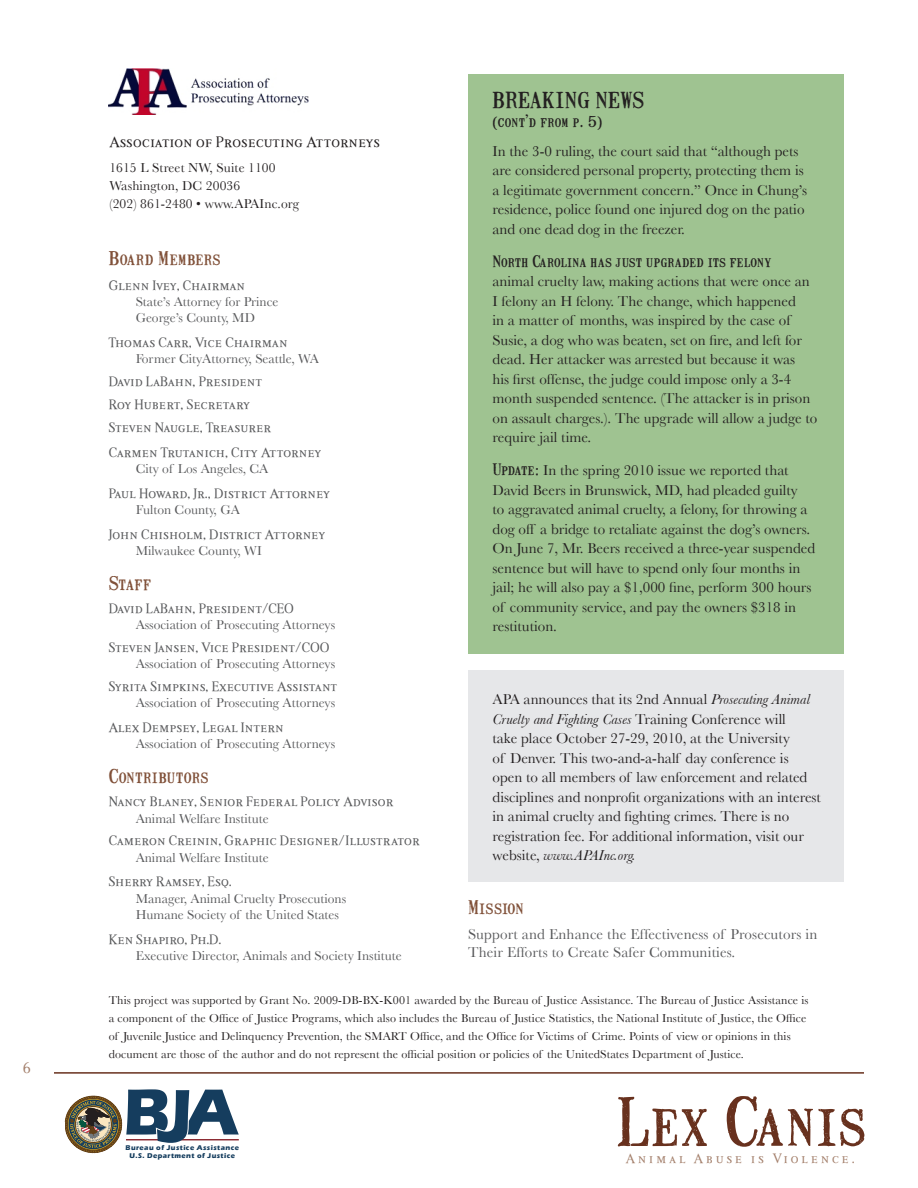
<style>
.page{position:relative;width:918px;height:1188px;background:#fff}
.page>*{position:absolute;margin:0;border:0;box-sizing:border-box;transform-origin:0 0}
.t1{font:62.7px "Mailart Rubberstamp";letter-spacing:.015em;color:#68311e}
.t2{font:21px "Mailart Rubberstamp";color:#231f20}
.t3{font:18px "Mailart Rubberstamp";letter-spacing:.015em;color:#7f4f37}
.t4{font:15px/19.5px "Baskerville";color:#231f20}
.t5{font:15px/18px "Baskerville";letter-spacing:.01em;color:#57585a}
.t6{font:15px "Mailart Rubberstamp";letter-spacing:.015em;color:#231f20}
.t7{font:15px "Alita Small Caps";color:#231f20}
.t8{font:15px "Alita Small Caps";color:#a4806c}
.t9{font:13.5px/23px "Alita Small Caps";color:#57585a}
.t10{font:13.5px/16.2px "Baskerville";color:#57585a}
.t11{font:13.5px/18px "Baskerville";letter-spacing:.01em;color:#231f20}
.t12{font:13.5px "Alita Small Caps";letter-spacing:.2em;color:#a4806c}
.t13{font:12px/18px "Baskerville";letter-spacing:.01em;color:#231f20}
.t14{font:700 7.05px/7.1px "Eras ITC";letter-spacing:.06em;color:#153d5e;text-align:center}
.s1{font-family:"Mailart Rubberstamp"}
.s2{font-style:italic}
</style>
<div class="page">
<hr style="left:54px;top:1072px;width:810px;height:2px;background:#68311e">
<div style="left:468px;top:671px;width:376px;height:211px;background:#e6e7e9"></div>
<div style="left:468px;top:74px;width:376px;height:580px;background:#9fc391"></div>
<img style="left:109px;top:68px;width:199px;height:47px">
<svg style="left:65px;top:1089px;width:174px;height:64px"></svg>
<p class="t8" style="left:23px;top:1059px;width:10px">6</p>
<h2 class="t2" style="left:493px;top:85px;width:154px">BREAKING NEWS</h2>
<p class="t6" style="left:493px;top:111px;width:112px">(cont’d from p. 5)</p>
<p class="t7" style="left:109px;top:133px;width:272px">Association of Prosecuting Attorneys</p>
<p class="t11" style="left:109px;top:158px;width:191px">1615 L Street NW, Suite 1100<br>Washington, DC 20036<br>(202) 861-2480 • www.APAInc.org</p>
<p class="t4" style="left:493px;top:141px;width:316px">In the 3-0 ruling, the court said that “although pets are considered personal property, protecting them is a legitimate government concern.” Once in Chung’s residence, police found one injured dog on the patio and one dead dog in the freezer.</p>
<p class="t6" style="left:493px;top:251px;width:280px">North Carolina has just upgraded its felony</p>
<p class="t4" style="left:493px;top:272px;width:326px">animal cruelty law, making actions that were once an I felony an H felony. The change, which happened<br>in a matter of months, was inspired by the case of Susie, a dog who was beaten, set on fire, and left for dead. Her attacker was arrested but because it was<br>his first offense, the judge could impose only a 3-4 month suspended sentence. (The attacker is in prison on assault charges.). The upgrade will allow a judge to require jail time.</p>
<p class="t4" style="left:493px;top:461px;width:324px"><span class="s1">Update:</span> In the spring 2010 issue we reported that David Beers in Brunswick, MD, had pleaded guilty<br>to aggravated animal cruelty, a felony, for throwing a dog off a bridge to retaliate against the dog’s owners.<br>On June 7, Mr. Beers received a three-year suspended sentence but will have to spend only four months in jail; he will also pay a $1,000 fine, perform 300 hours of community service, and pay the owners $318 in restitution.</p>
<p class="t3" style="left:109px;top:246px;width:113px">Board Members</p>
<p class="t9" style="left:109px;top:273px;width:138px">Glenn Ivey, Chairman</p>
<p class="t10" style="left:136px;top:293px;width:144px">State’s Attorney for Prince<br>George’s County, MD</p>
<p class="t9" style="left:109px;top:331px;width:180px">Thomas Carr, Vice Chairman</p>
<p class="t10" style="left:136px;top:350px;width:185px">Former CityAttorney, Seattle, WA</p>
<p class="t9" style="left:109px;top:370px;width:164px">David LaBahn, President<br>Roy Hubert, Secretary<br>Steven Naugle, Treasurer</p>
<p class="t9" style="left:109px;top:440px;width:214px">Carmen Trutanich, City Attorney</p>
<p class="t10" style="left:136px;top:460px;width:134px">City of Los Angeles, CA</p>
<p class="t9" style="left:109px;top:481px;width:223px">Paul Howard, Jr., District Attorney</p>
<p class="t10" style="left:136px;top:501px;width:106px">Fulton County, GA</p>
<p class="t9" style="left:109px;top:522px;width:218px">John Chisholm, District Attorney</p>
<p class="t10" style="left:136px;top:542px;width:128px">Milwaukee County, WI</p>
<p class="t3" style="left:109px;top:571px;width:44px">Staff</p>
<p class="t9" style="left:109px;top:597px;width:187px">David LaBahn, President/CEO</p>
<p class="t10" style="left:136px;top:616px;width:201px">Association of Prosecuting Attorneys</p>
<p class="t9" style="left:109px;top:636px;width:222px">Steven Jansen, Vice President/COO</p>
<p class="t10" style="left:136px;top:656px;width:201px">Association of Prosecuting Attorneys</p>
<p class="t9" style="left:109px;top:675px;width:230px">Syrita Simpkins, Executive Assistant</p>
<p class="t10" style="left:136px;top:695px;width:201px">Association of Prosecuting Attorneys</p>
<p class="t9" style="left:109px;top:716px;width:177px">Alex Dempsey, Legal Intern</p>
<p class="t10" style="left:136px;top:736px;width:201px">Association of Prosecuting Attorneys</p>
<p class="t3" style="left:109px;top:764px;width:101px">Contributors</p>
<p class="t9" style="left:109px;top:790px;width:286px">Nancy Blaney, Senior Federal Policy Advisor</p>
<p class="t10" style="left:136px;top:810px;width:134px">Animal Welfare Institute</p>
<p class="t9" style="left:109px;top:829px;width:313px">Cameron Creinin, Graphic Designer/Illustrator</p>
<p class="t10" style="left:136px;top:849px;width:134px">Animal Welfare Institute</p>
<p class="t9" style="left:109px;top:870px;width:125px">Sherry Ramsey, Esq.</p>
<p class="t10" style="left:136px;top:890px;width:212px">Manager, Animal Cruelty Prosecutions<br>Humane Society of the United States</p>
<p class="t9" style="left:109px;top:927px;width:114px">Ken Shapiro, Ph.D.</p>
<p class="t10" style="left:136px;top:947px;width:268px">Executive Director, Animals and Society Institute</p>
<p class="t13" style="left:109px;top:991px;width:701px">This project was supported by Grant No. 2009-DB-BX-K001 awarded by the Bureau of Justice Assistance. The Bureau of Justice Assistance is a component of the Office of Justice Programs, which also includes the Bureau of Justice Statistics, the National Institute of Justice, the Office of Juvenile Justice and Delinquency Prevention, the SMART Office, and the Office for Victims of Crime. Points of view or opinions in this document are those of the author and do not represent the official position or policies of the UnitedStates Department of Justice.</p>
<p class="t4" style="left:493px;top:690px;width:330px">APA announces that its 2nd Annual <span class="s2">Prosecuting Animal Cruelty and Fighting Cases</span> Training Conference will<br>take place October 27-29, 2010, at the University<br>of Denver. This two-and-a-half day conference is open to all members of law enforcement and related disciplines and nonprofit organizations with an interest in animal cruelty and fighting crimes. There is no registration fee. For additional information, visit our website, <span class="s2">www.APAInc.org.</span></p>
<p class="t3" style="left:468px;top:895px;width:57px">Mission</p>
<p class="t5" style="left:468px;top:925px;width:351px">Support and Enhance the Effectiveness of Prosecutors in<br>Their Efforts to Create Safer Communities.</p>
<p class="t14" style="left:126px;top:1145px;width:115px">Bureau of Justice Assistance<br>U.S. Department of Justice</p>
<h1 class="t1" style="left:616px;top:1079px;width:251px">Lex Canis</h1>
<p class="t12" style="left:626px;top:1151px;width:231px">Animal Abuse is Violence.</p>
</div>
